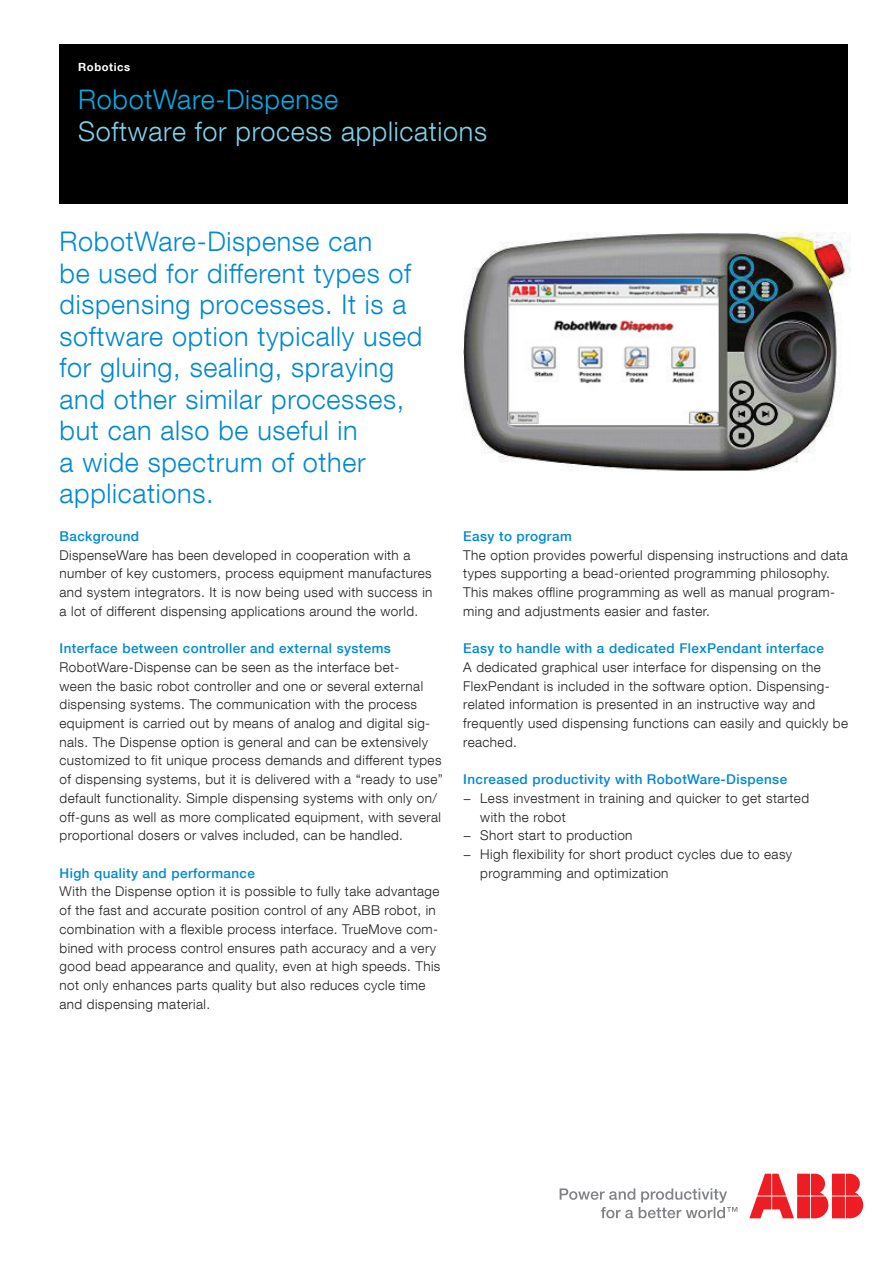
<style>
.page{position:relative;width:893px;height:1263px;background:#fff}
.page>*{position:absolute;margin:0;border:0;box-sizing:border-box;transform-origin:0 0}
.t1{font:300 27px/31.5px "ABB Neue Helvetica";letter-spacing:.025em;color:#0089cf}
.t2{font:300 27px "ABB Neue Helvetica";letter-spacing:.025em;color:#7fd3ec}
.t3{font:300 27px "ABB Neue Helvetica";letter-spacing:.025em;color:#03ade5}
.t4{font:300 13.5px/18.8px "ABB Neue Helvetica";letter-spacing:.03em;color:#231f20}
.t5{font:500 13.5px "ABB Neue Helvetica";letter-spacing:.03em;color:#0089cf}
.t6{font:700 11.25px "ABB Neue Helvetica";letter-spacing:.05em;color:#fff}
</style>
<div class="page">
<svg style="left:560px;top:1188px;width:177px;height:30px"></svg>
<svg style="left:749px;top:1174px;width:114px;height:44px"></svg>
<div style="left:60px;top:45px;width:788px;height:159px;background:#000"></div>
<img style="left:463px;top:233px;width:388px;height:238px">
<p class="t6" style="left:78px;top:60px;width:54px">Robotics</p>
<h1 class="t3" style="left:78px;top:83px;width:262px">RobotWare-Dispense</h1>
<h1 class="t2" style="left:78px;top:115px;width:410px">Software for process applications</h1>
<p class="t1" style="left:60px;top:225px;width:364px">RobotWare-Dispense can<br>be used for different types of dispensing processes. It is a software option typically used for gluing, sealing, spraying and other similar processes, but can also be useful in<br>a wide spectrum of other applications.</p>
<p class="t5" style="left:60px;top:528px;width:81px">Background</p>
<p class="t4" style="left:60px;top:545px;width:374px">DispenseWare has been developed in cooperation with a number of key customers, process equipment manufactures and system integrators. It is now being used with success in a lot of different dispensing applications around the world.</p>
<p class="t5" style="left:60px;top:640px;width:333px">Interface between controller and external systems</p>
<p class="t4" style="left:60px;top:657px;width:385px">RobotWare-Dispense can be seen as the interface bet-<br>ween the basic robot controller and one or several external dispensing systems. The communication with the process equipment is carried out by means of analog and digital sig&shy;nals. The Dispense option is general and can be extensively customized to fit unique process demands and different types of dispensing systems, but it is delivered with a “ready to use” default functionality. Simple dispensing systems with only on/ off-guns as well as more complicated equipment, with several proportional dosers or valves included, can be handled.</p>
<p class="t5" style="left:60px;top:865px;width:197px">High quality and performance</p>
<p class="t4" style="left:60px;top:882px;width:382px">With the Dispense option it is possible to fully take advantage of the fast and accurate position control of any ABB robot, in combination with a flexible process interface. TrueMove com&shy;bined with process control ensures path accuracy and a very good bead appearance and quality, even at high speeds. This not only enhances parts quality but also reduces cycle time and dispensing material.</p>
<p class="t5" style="left:463px;top:528px;width:110px">Easy to program</p>
<p class="t4" style="left:463px;top:545px;width:386px">The option provides powerful dispensing instructions and data types supporting a bead-oriented programming philosophy.<br>This makes offline programming as well as manual program&shy;ming and adjustments easier and faster.</p>
<p class="t5" style="left:463px;top:640px;width:362px">Easy to handle with a dedicated FlexPendant interface</p>
<p class="t4" style="left:463px;top:657px;width:386px">A dedicated graphical user interface for dispensing on the FlexPendant is included in the software option. Dispensing&shy;related information is presented in an instructive way and frequently used dispensing functions can easily and quickly be reached.</p>
<p class="t5" style="left:463px;top:771px;width:325px">Increased productivity with RobotWare-Dispense</p>
<p class="t4" style="left:463px;top:788px;width:347px">− Less investment in training and quicker to get started</p>
<p class="t4" style="left:480px;top:807px;width:87px">with the robot</p>
<p class="t4" style="left:463px;top:826px;width:171px">− Short start to production</p>
<p class="t4" style="left:463px;top:845px;width:330px">− High flexibility for short product cycles due to easy</p>
<p class="t4" style="left:480px;top:863px;width:190px">programming and optimization</p>
</div>
